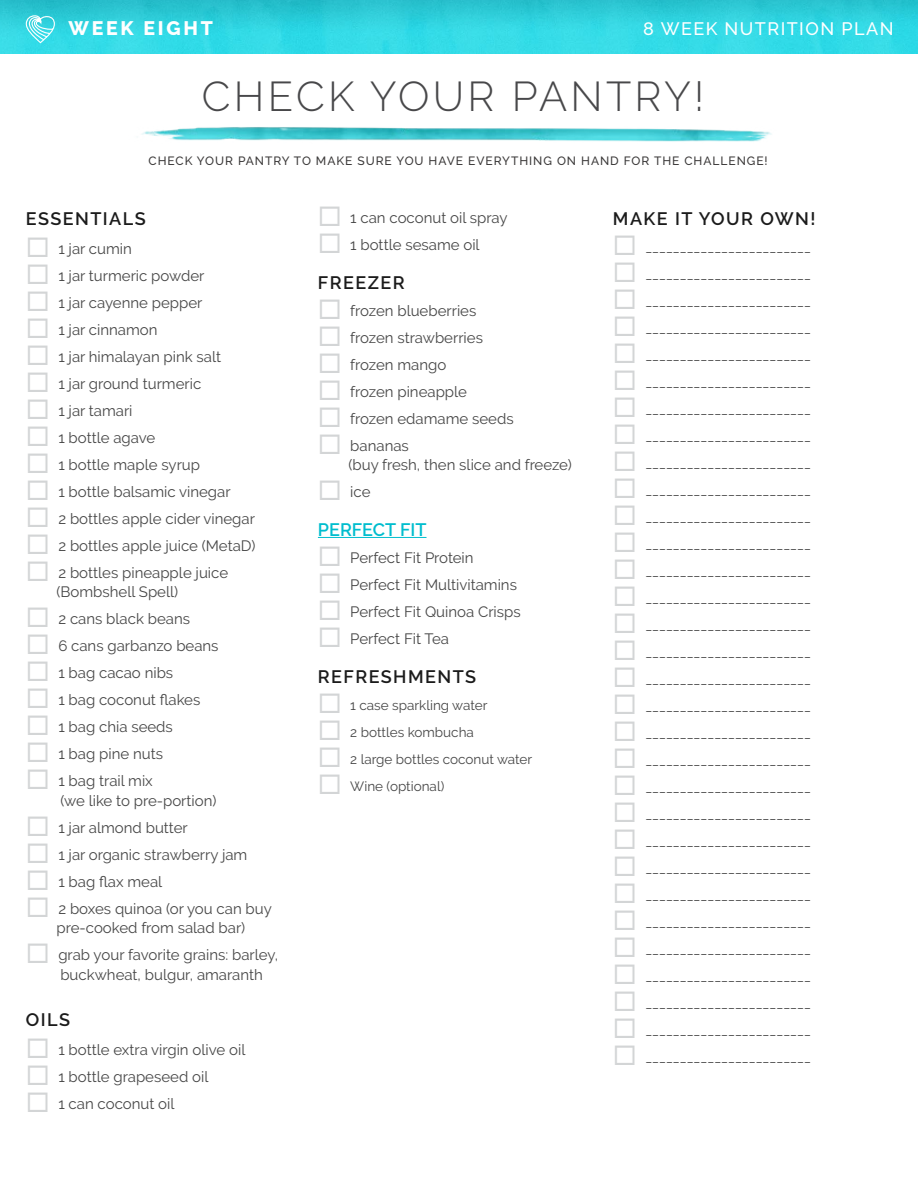
<style>
.page{position:relative;width:918px;height:1188px;background:#fff}
.page>*{position:absolute;margin:0;border:0;box-sizing:border-box;transform-origin:0 0}
.t1{font:300 41.55px "Raleway";letter-spacing:.08em;color:#48484a}
.t2{font:800 19.5px "Raleway";letter-spacing:.14em;color:#fff}
.t3{font:600 18px "Raleway";letter-spacing:.08em;color:#1b1b1b}
.t4{font:500 18px "Raleway";letter-spacing:.08em;color:#fff}
.t5{font:600 18px "Raleway";color:#00bdce}
.t6{font:15px/19.5px "Raleway";color:#464646}
.t7{font:13.5px "Raleway";color:#464646}
.t8{font:500 12px "Raleway";letter-spacing:.08em;color:#3b3939}
.s1{color:#d3d5d6}
</style>
<div class="page">
<img style="left:0;top:0;width:918px;height:54px">
<svg style="left:26px;top:15px;width:29px;height:39px"></svg>
<hr style="left:318px;top:537px;width:109px;height:1px;background:#00bdce">
<img style="left:142px;top:127px;width:630px;height:15px">
<h2 class="t2" style="left:68px;top:17px;width:146px">WEEK EIGHT</h2>
<h3 class="t4" style="left:643px;top:18px;width:252px">8 WEEK NUTRITION PLAN</h3>
<h1 class="t1" style="left:202px;top:72px;width:504px">CHECK YOUR PANTRY!</h1>
<p class="t8" style="left:149px;top:154px;width:621px">CHECK YOUR PANTRY TO MAKE SURE YOU HAVE EVERYTHING ON HAND FOR THE CHALLENGE!</p>
<h3 class="t3" style="left:26px;top:209px;width:121px">ESSENTIALS</h3>
<p class="t6" style="left:26px;top:239px;width:107px"><span class="s1">◻</span> 1 jar cumin</p>
<p class="t6" style="left:26px;top:266px;width:180px"><span class="s1">◻</span> 1 jar turmeric powder</p>
<p class="t6" style="left:26px;top:293px;width:178px"><span class="s1">◻</span> 1 jar cayenne pepper</p>
<p class="t6" style="left:26px;top:320px;width:133px"><span class="s1">◻</span> 1 jar cinnamon</p>
<p class="t6" style="left:26px;top:347px;width:197px"><span class="s1">◻</span> 1 jar himalayan pink salt</p>
<p class="t6" style="left:26px;top:374px;width:177px"><span class="s1">◻</span> 1 jar ground turmeric</p>
<p class="t6" style="left:26px;top:401px;width:108px"><span class="s1">◻</span> 1 jar tamari</p>
<p class="t6" style="left:26px;top:428px;width:131px"><span class="s1">◻</span> 1 bottle agave</p>
<p class="t6" style="left:26px;top:455px;width:176px"><span class="s1">◻</span> 1 bottle maple syrup</p>
<p class="t6" style="left:26px;top:482px;width:206px"><span class="s1">◻</span> 1 bottle balsamic vinegar</p>
<p class="t6" style="left:26px;top:509px;width:231px"><span class="s1">◻</span> 2 bottles apple cider vinegar</p>
<p class="t6" style="left:26px;top:536px;width:231px"><span class="s1">◻</span> 2 bottles apple juice (MetaD)</p>
<p class="t6" style="left:57px;top:563px;width:173px;text-indent:-31px"><span class="s1">◻</span> 2 bottles pineapple juice (Bombshell Spell)</p>
<p class="t6" style="left:26px;top:609px;width:166px"><span class="s1">◻</span> 2 cans black beans</p>
<p class="t6" style="left:26px;top:636px;width:194px"><span class="s1">◻</span> 6 cans garbanzo beans</p>
<p class="t6" style="left:26px;top:663px;width:149px"><span class="s1">◻</span> 1 bag cacao nibs</p>
<p class="t6" style="left:26px;top:690px;width:176px"><span class="s1">◻</span> 1 bag coconut flakes</p>
<p class="t6" style="left:26px;top:717px;width:148px"><span class="s1">◻</span> 1 bag chia seeds</p>
<p class="t6" style="left:26px;top:744px;width:139px"><span class="s1">◻</span> 1 bag pine nuts</p>
<p class="t6" style="left:60px;top:771px;width:158px;text-indent:-34px"><span class="s1">◻</span> 1 bag trail mix<br>(we like to pre-portion)</p>
<p class="t6" style="left:26px;top:818px;width:163px"><span class="s1">◻</span> 1 jar almond butter</p>
<p class="t6" style="left:26px;top:845px;width:223px"><span class="s1">◻</span> 1 jar organic strawberry jam</p>
<p class="t6" style="left:26px;top:872px;width:138px"><span class="s1">◻</span> 1 bag flax meal</p>
<p class="t6" style="left:26px;top:899px;width:247px;text-align:center"><span class="s1">◻</span> 2 boxes quinoa (or you can buy pre-cooked from salad bar)</p>
<p class="t6" style="left:60px;top:945px;width:219px;text-indent:-34px"><span class="s1">◻</span> grab your favorite grains: barley, buckwheat, bulgur, amaranth</p>
<h3 class="t3" style="left:26px;top:1010px;width:46px">OILS</h3>
<p class="t6" style="left:26px;top:1040px;width:221px"><span class="s1">◻</span> 1 bottle extra virgin olive oil</p>
<p class="t6" style="left:26px;top:1067px;width:184px"><span class="s1">◻</span> 1 bottle grapeseed oil</p>
<p class="t6" style="left:26px;top:1094px;width:150px"><span class="s1">◻</span> 1 can coconut oil</p>
<p class="t6" style="left:318px;top:208px;width:191px"><span class="s1">◻</span> 1 can coconut oil spray</p>
<p class="t6" style="left:318px;top:235px;width:163px"><span class="s1">◻</span> 1 bottle sesame oil</p>
<h3 class="t3" style="left:318px;top:272px;width:88px">FREEZER</h3>
<p class="t6" style="left:318px;top:301px;width:160px"><span class="s1">◻</span> frozen blueberries</p>
<p class="t6" style="left:318px;top:328px;width:167px"><span class="s1">◻</span> frozen strawberries</p>
<p class="t6" style="left:318px;top:355px;width:130px"><span class="s1">◻</span> frozen mango</p>
<p class="t6" style="left:318px;top:382px;width:151px"><span class="s1">◻</span> frozen pineapple</p>
<p class="t6" style="left:318px;top:409px;width:197px"><span class="s1">◻</span> frozen edamame seeds</p>
<p class="t6" style="left:349px;top:436px;width:225px;text-indent:-31px"><span class="s1">◻</span> bananas<br>(buy fresh, then slice and freeze)</p>
<p class="t6" style="left:318px;top:482px;width:54px"><span class="s1">◻</span> ice</p>
<h3 class="t5" style="left:318px;top:519px;width:110px">PERFECT FIT</h3>
<p class="t6" style="left:318px;top:548px;width:157px"><span class="s1">◻</span> Perfect Fit Protein</p>
<p class="t6" style="left:318px;top:575px;width:201px"><span class="s1">◻</span> Perfect Fit Multivitamins</p>
<p class="t6" style="left:318px;top:602px;width:204px"><span class="s1">◻</span> Perfect Fit Quinoa Crisps</p>
<p class="t6" style="left:318px;top:629px;width:133px"><span class="s1">◻</span> Perfect Fit Tea</p>
<h3 class="t3" style="left:318px;top:666px;width:160px">REFRESHMENTS</h3>
<p class="t7" style="left:318px;top:698px;width:171px"><span class="s1">◻</span> 1 case sparkling water</p>
<p class="t7" style="left:318px;top:725px;width:158px"><span class="s1">◻</span> 2 bottles kombucha</p>
<p class="t7" style="left:318px;top:752px;width:216px"><span class="s1">◻</span> 2 large bottles coconut water</p>
<p class="t7" style="left:318px;top:779px;width:128px"><span class="s1">◻</span> Wine (optional)</p>
<h3 class="t3" style="left:613px;top:209px;width:204px">MAKE IT YOUR OWN!</h3>
<p class="t7" style="left:613px;top:240px;width:199px"><span class="s1">◻</span> ________________________</p>
<p class="t7" style="left:613px;top:267px;width:199px"><span class="s1">◻</span> ________________________</p>
<p class="t7" style="left:613px;top:294px;width:199px"><span class="s1">◻</span> ________________________</p>
<p class="t7" style="left:613px;top:321px;width:199px"><span class="s1">◻</span> ________________________</p>
<p class="t7" style="left:613px;top:348px;width:199px"><span class="s1">◻</span> ________________________</p>
<p class="t7" style="left:613px;top:375px;width:199px"><span class="s1">◻</span> ________________________</p>
<p class="t7" style="left:613px;top:402px;width:199px"><span class="s1">◻</span> ________________________</p>
<p class="t7" style="left:613px;top:429px;width:199px"><span class="s1">◻</span> ________________________</p>
<p class="t7" style="left:613px;top:456px;width:199px"><span class="s1">◻</span> ________________________</p>
<p class="t7" style="left:613px;top:483px;width:199px"><span class="s1">◻</span> ________________________</p>
<p class="t7" style="left:613px;top:510px;width:199px"><span class="s1">◻</span> ________________________</p>
<p class="t7" style="left:613px;top:537px;width:199px"><span class="s1">◻</span> ________________________</p>
<p class="t7" style="left:613px;top:564px;width:199px"><span class="s1">◻</span> ________________________</p>
<p class="t7" style="left:613px;top:591px;width:199px"><span class="s1">◻</span> ________________________</p>
<p class="t7" style="left:613px;top:618px;width:199px"><span class="s1">◻</span> ________________________</p>
<p class="t7" style="left:613px;top:645px;width:199px"><span class="s1">◻</span> ________________________</p>
<p class="t7" style="left:613px;top:672px;width:199px"><span class="s1">◻</span> ________________________</p>
<p class="t7" style="left:613px;top:699px;width:199px"><span class="s1">◻</span> ________________________</p>
<p class="t7" style="left:613px;top:726px;width:199px"><span class="s1">◻</span> ________________________</p>
<p class="t7" style="left:613px;top:753px;width:199px"><span class="s1">◻</span> ________________________</p>
<p class="t7" style="left:613px;top:780px;width:199px"><span class="s1">◻</span> ________________________</p>
<p class="t7" style="left:613px;top:807px;width:199px"><span class="s1">◻</span> ________________________</p>
<p class="t7" style="left:613px;top:834px;width:199px"><span class="s1">◻</span> ________________________</p>
<p class="t7" style="left:613px;top:861px;width:199px"><span class="s1">◻</span> ________________________</p>
<p class="t7" style="left:613px;top:888px;width:199px"><span class="s1">◻</span> ________________________</p>
<p class="t7" style="left:613px;top:915px;width:199px"><span class="s1">◻</span> ________________________</p>
<p class="t7" style="left:613px;top:942px;width:199px"><span class="s1">◻</span> ________________________</p>
<p class="t7" style="left:613px;top:969px;width:199px"><span class="s1">◻</span> ________________________</p>
<p class="t7" style="left:613px;top:996px;width:199px"><span class="s1">◻</span> ________________________</p>
<p class="t7" style="left:613px;top:1023px;width:199px"><span class="s1">◻</span> ________________________</p>
<p class="t7" style="left:613px;top:1050px;width:199px"><span class="s1">◻</span> ________________________</p>
</div>
